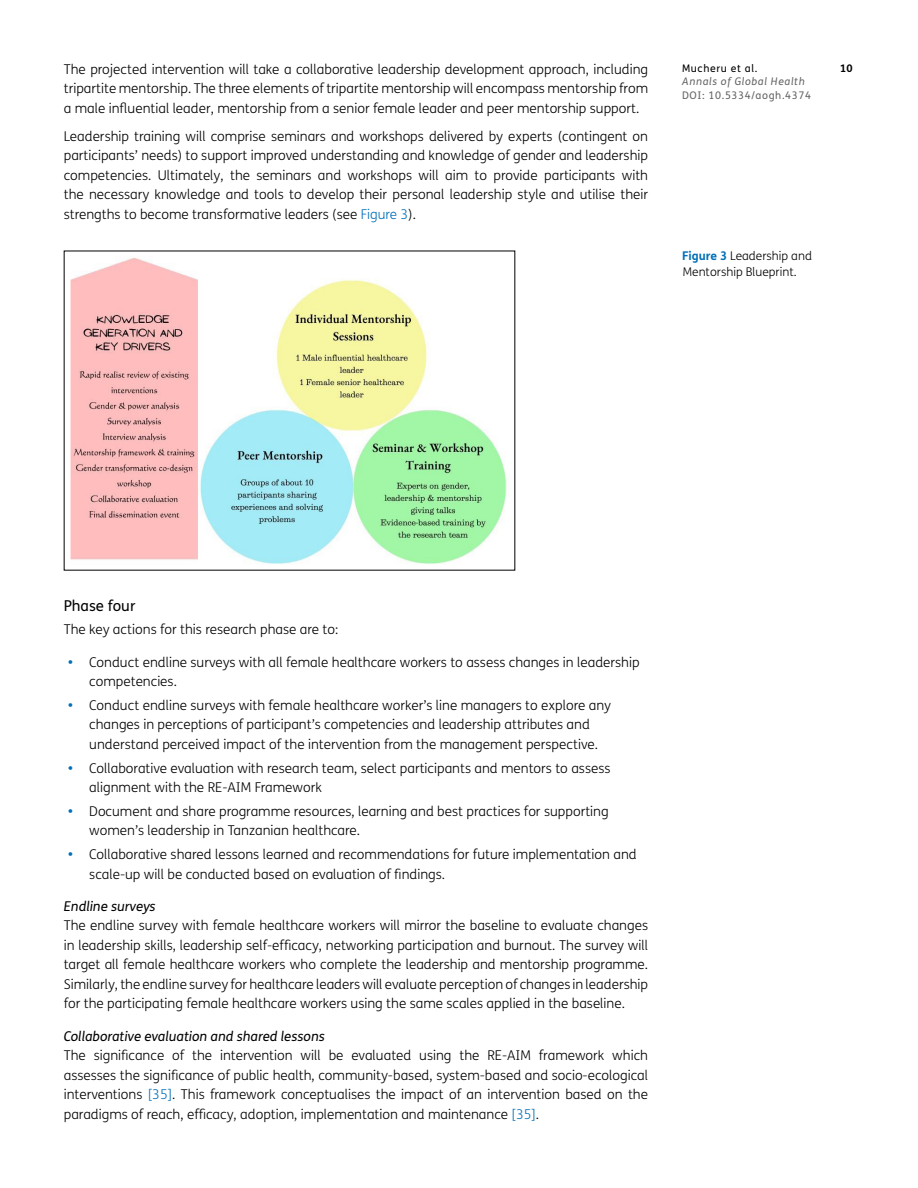
<style>
.page{position:relative;width:918px;height:1188px;background:#fff}
.page>*{position:absolute;margin:0;border:0;box-sizing:border-box;transform-origin:0 0}
.t1{font:15px "FS Me";color:#000}
.Body_Copy{font:300 13.5px/19.5px "FS Me";color:#000}
.t2{font:italic 13.5px "FS Me";color:#000}
.Figure_copy{font:300 12px/16.5px "FS Me";color:#000}
.t3{font:10.5px "FS Me";letter-spacing:.06em;color:#646363}
.t4{font:italic 10.5px "FS Me";letter-spacing:.06em;color:#646363}
.t5{font:10.5px "FS Me";letter-spacing:.06em;color:#000}
.t6{font:700 10.5px "FS Me";color:#000}
.s1{color:#0070b8}
.s2{font-weight:700;color:#0070b8}
</style>
<div class="page">
<img style="left:70px;top:257px;width:437px;height:307px">
<p class="Body_Copy" style="left:64px;top:60px;width:586px;text-align:justify">The projected intervention will take a collaborative leadership development approach, including tripartite mentorship. The three elements of tripartite mentorship will encompass mentorship from a male influential leader, mentorship from a senior female leader and peer mentorship support.</p>
<p class="Body_Copy" style="left:64px;top:127px;width:586px;text-align:justify">Leadership training will comprise seminars and workshops delivered by experts (contingent on participants’ needs) to support improved understanding and knowledge of gender and leadership competencies. Ultimately, the seminars and workshops will aim to provide participants with the necessary knowledge and tools to develop their personal leadership style and utilise their strengths to become transformative leaders (see <span class="s1">Figure 3</span>).</p>
<p class="t5" style="left:682px;top:62px;width:77px">Mucheru et al.</p>
<p class="t6" style="left:840px;top:61px;width:14px">10</p>
<p class="t4" style="left:682px;top:75px;width:124px">Annals of Global Health</p>
<p class="t3" style="left:682px;top:89px;width:130px">DOI: 10.5334/aogh.4374</p>
<p class="Figure_copy" style="left:682px;top:247px;width:131px"><span class="s2">Figure 3</span> Leadership and<br>Mentorship Blueprint.</p>
<h3 class="t1" style="left:64px;top:597px;width:73px">Phase four</h3>
<p class="Body_Copy" style="left:64px;top:620px;width:276px">The key actions for this research phase are to:</p>
<p class="Body_Copy" style="left:89px;top:653px;width:552px;text-indent:-21px"><span class="s2">•</span> Conduct endline surveys with all female healthcare workers to assess changes in leadership competencies.</p>
<p class="Body_Copy" style="left:89px;top:696px;width:523px;text-indent:-21px"><span class="s2">•</span> Conduct endline surveys with female healthcare worker’s line managers to explore any changes in perceptions of participant’s competencies and leadership attributes and understand perceived impact of the intervention from the management perspective.</p>
<p class="Body_Copy" style="left:89px;top:759px;width:523px;text-indent:-21px"><span class="s2">•</span> Collaborative evaluation with research team, select participants and mentors to assess alignment with the RE-AIM Framework</p>
<p class="Body_Copy" style="left:89px;top:802px;width:521px;text-indent:-21px"><span class="s2">•</span> Document and share programme resources, learning and best practices for supporting women’s leadership in Tanzanian healthcare.</p>
<p class="Body_Copy" style="left:89px;top:845px;width:549px;text-indent:-21px"><span class="s2">•</span> Collaborative shared lessons learned and recommendations for future implementation and scale-up will be conducted based on evaluation of findings.</p>
<h4 class="t2" style="left:64px;top:898px;width:93px">Endline surveys</h4>
<p class="Body_Copy" style="left:64px;top:916px;width:586px;text-align:justify">The endline survey with female healthcare workers will mirror the baseline to evaluate changes in leadership skills, leadership self-efficacy, networking participation and burnout. The survey will target all female healthcare workers who complete the leadership and mentorship programme.<br>Similarly, the endline survey for healthcare leaders will evaluate perception of changes in leadership for the participating female healthcare workers using the same scales applied in the baseline.</p>
<h4 class="t2" style="left:64px;top:1028px;width:263px">Collaborative evaluation and shared lessons</h4>
<p class="Body_Copy" style="left:64px;top:1046px;width:586px;text-align:justify">The significance of the intervention will be evaluated using the RE-AIM framework which assesses the significance of public health, community-based, system-based and socio-ecological interventions <span class="s1">[35]</span>. This framework conceptualises the impact of an intervention based on the paradigms of reach, efficacy, adoption, implementation and maintenance <span class="s1">[35]</span>.</p>
</div>
